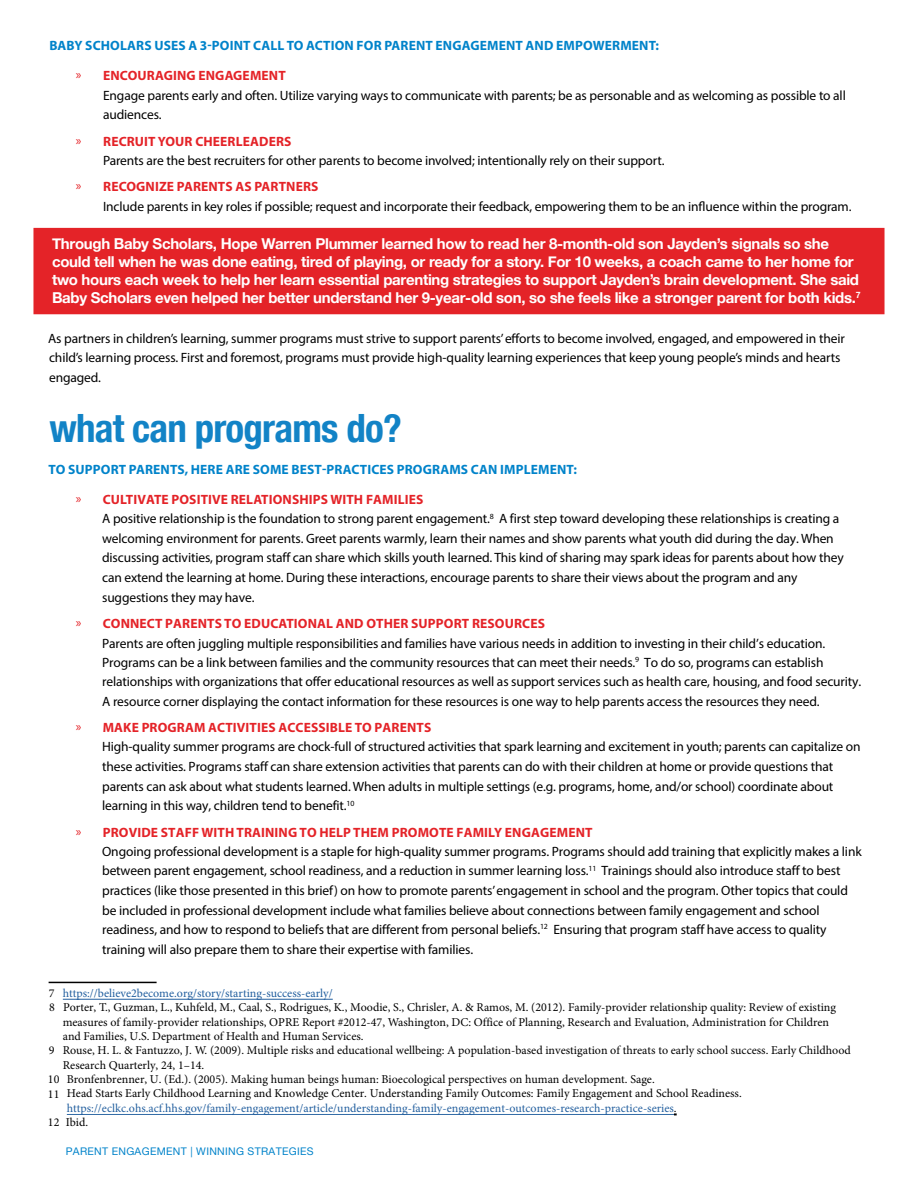
<style>
.page{position:relative;width:918px;height:1188px;background:#fff}
.page>*{position:absolute;margin:0;border:0;box-sizing:border-box;transform-origin:0 0}
.t1{font:700 condensed 39px "Helvetica Neue";letter-spacing:-.02em;color:#1283c6}
.t2{font:700 15px/18px "Helvetica Neue";letter-spacing:-.02em;color:#fff}
.t3{font:13.5px/19.5px "Myriad Pro";letter-spacing:-.01em;color:#000}
.t4{font:700 13.5px "Myriad Pro";letter-spacing:.01em;color:#0083ca}
.t5{font:12px "Minion Pro";color:#000}
.t6{font:12px "Minion Pro";color:#215e9e}
.t7{font:10.5px "Helvetica Neue";letter-spacing:.03em;color:#0083ca}
.s1{color:#e42328}
.s2{font-weight:700;color:#e42328}
.s3{color:#000}
</style>
<div class="page">
<div style="left:33px;top:228px;width:852px;height:86px;background:#e42328"></div>
<hr style="left:49px;top:982px;width:108px;height:1px;background:#000">
<hr style="left:63px;top:999px;width:270px;height:1px;background:#215e9e">
<hr style="left:67px;top:1114px;width:607px;height:1px;background:#215e9e">
<p class="t4" style="left:49px;top:37px;width:611px">BABY SCHOLARS USES A 3-POINT CALL TO ACTION FOR PARENT ENGAGEMENT AND EMPOWERMENT:</p>
<p class="t3" style="left:103px;top:66px;width:744px;text-indent:-27px"><span class="s1">»</span> <span class="s2">ENCOURAGING ENGAGEMENT<br></span>Engage parents early and often. Utilize varying ways to communicate with parents; be as personable and as welcoming as possible to all audiences.</p>
<p class="t3" style="left:103px;top:131px;width:563px;text-indent:-27px"><span class="s1">»</span> <span class="s2">RECRUIT YOUR CHEERLEADERS<br></span>Parents are the best recruiters for other parents to become involved; intentionally rely on their support.</p>
<p class="t3" style="left:103px;top:177px;width:750px;text-indent:-27px"><span class="s1">»</span> <span class="s2">RECOGNIZE PARENTS AS PARTNERS<br></span>Include parents in key roles if possible; request and incorporate their feedback, empowering them to be an influence within the program.</p>
<p class="t2" style="left:52px;top:235px;width:810px">Through Baby Scholars, Hope Warren Plummer learned how to read her 8-month-old son Jayden’s signals so she could tell when he was done eating, tired of playing, or ready for a story. For 10 weeks, a coach came to her home for two hours each week to help her learn essential parenting strategies to support Jayden’s brain development. She said Baby Scholars even helped her better understand her 9-year-old son, so she feels like a stronger parent for both kids.<sup>7</sup></p>
<p class="t3" style="left:48px;top:328px;width:798px">As partners in children’s learning, summer programs must strive to support parents’ efforts to become involved, engaged, and empowered in their child’s learning process. First and foremost, programs must provide high-quality learning experiences that keep young people’s minds and hearts engaged.</p>
<h1 class="t1" style="left:49px;top:395px;width:354px">what can programs do?</h1>
<p class="t4" style="left:49px;top:461px;width:530px">TO SUPPORT PARENTS, HERE ARE SOME BEST-PRACTICES PROGRAMS CAN IMPLEMENT:</p>
<p class="t3" style="left:102px;top:490px;width:743px;text-indent:-26px"><span class="s1">»</span> <span class="s2">CULTIVATE POSITIVE RELATIONSHIPS WITH FAMILIES<br></span>A positive relationship is the foundation to strong parent engagement.<sup>8</sup> A first step toward developing these relationships is creating a welcoming environment for parents. Greet parents warmly, learn their names and show parents what youth did during the day. When discussing activities, program staff can share which skills youth learned. This kind of sharing may spark ideas for parents about how they can extend the learning at home. During these interactions, encourage parents to share their views about the program and any suggestions they may have.</p>
<p class="t3" style="left:102px;top:614px;width:761px;text-indent:-26px"><span class="s1">»</span> <span class="s2">CONNECT PARENTS TO EDUCATIONAL AND OTHER SUPPORT RESOURCES<br></span>Parents are often juggling multiple responsibilities and families have various needs in addition to investing in their child’s education.<br>Programs can be a link between families and the community resources that can meet their needs.<sup>9</sup> To do so, programs can establish relationships with organizations that offer educational resources as well as support services such as health care, housing, and food security.<br>A resource corner displaying the contact information for these resources is one way to help parents access the resources they need.</p>
<p class="t3" style="left:102px;top:718px;width:760px;text-indent:-26px"><span class="s1">»</span> <span class="s2">MAKE PROGRAM ACTIVITIES ACCESSIBLE TO PARENTS<br></span>High-quality summer programs are chock-full of structured activities that spark learning and excitement in youth; parents can capitalize on these activities. Programs staff can share extension activities that parents can do with their children at home or provide questions that parents can ask about what students learned. When adults in multiple settings (e.g. programs, home, and/or school) coordinate about learning in this way, children tend to benefit.<sup>10</sup></p>
<p class="t3" style="left:102px;top:822px;width:761px;text-indent:-26px"><span class="s1">»</span> <span class="s2">PROVIDE STAFF WITHTRAININGTO HELP THEM PROMOTE FAMILY ENGAGEMENT<br></span>Ongoing professional development is a staple for high-quality summer programs. Programs should add training that explicitly makes a link between parent engagement, school readiness, and a reduction in summer learning loss.<sup>11</sup> Trainings should also introduce staff to best practices (like those presented in this brief) on how to promote parents’ engagement in school and the program. Other topics that could be included in professional development include what families believe about connections between family engagement and school readiness, and how to respond to beliefs that are different from personal beliefs.<sup>12</sup> Ensuring that program staff have access to quality training will also prepare them to share their expertise with families.</p>
<p class="t6" style="left:49px;top:985px;width:285px"><span class="s3">7</span> https://believe2become.org/story/starting-success-early/</p>
<p class="t5" style="left:49px;top:999px;width:788px">8 Porter, T., Guzman, L., Kuhfeld, M., Caal, S., Rodrigues, K., Moodie, S., Chrisler, A. &amp; Ramos, M. (2012). Family-provider relationship quality: Review of existing</p>
<p class="t5" style="left:63px;top:1014px;width:768px">measures of family-provider relationships, OPRE Report #2012-47, Washington, DC: Office of Planning, Research and Evaluation, Administration for Children</p>
<p class="t5" style="left:63px;top:1028px;width:302px">and Families, U.S. Department of Health and Human Services.</p>
<p class="t5" style="left:49px;top:1043px;width:804px">9 Rouse, H. L. &amp; Fantuzzo, J. W. (2009). Multiple risks and educational wellbeing: A population-based investigation of threats to early school success. Early Childhood</p>
<p class="t5" style="left:63px;top:1057px;width:143px">Research Quarterly, 24, 1–14.</p>
<p class="t5" style="left:48px;top:1071px;width:13px">10</p>
<p class="t5" style="left:48px;top:1086px;width:13px">11</p>
<p class="t5" style="left:67px;top:1071px;width:590px">Bronfenbrenner, U. (Ed.). (2005). Making human beings human: Bioecological perspectives on human development. Sage.</p>
<p class="t5" style="left:67px;top:1086px;width:677px">Head Starts Early Childhood Learning and Knowledge Center. Understanding Family Outcomes: Family Engagement and School Readiness.</p>
<p class="t6" style="left:67px;top:1100px;width:611px">https://eclkc.ohs.acf.hhs.gov/family-engagement/article/understanding-family-engagement-outcomes-research-practice-series<span class="s3">.</span></p>
<p class="t5" style="left:48px;top:1115px;width:42px">12 Ibid.</p>
<p class="t7" style="left:66px;top:1144px;width:249px">PARENT ENGAGEMENT | WINNING STRATEGIES</p>
</div>
